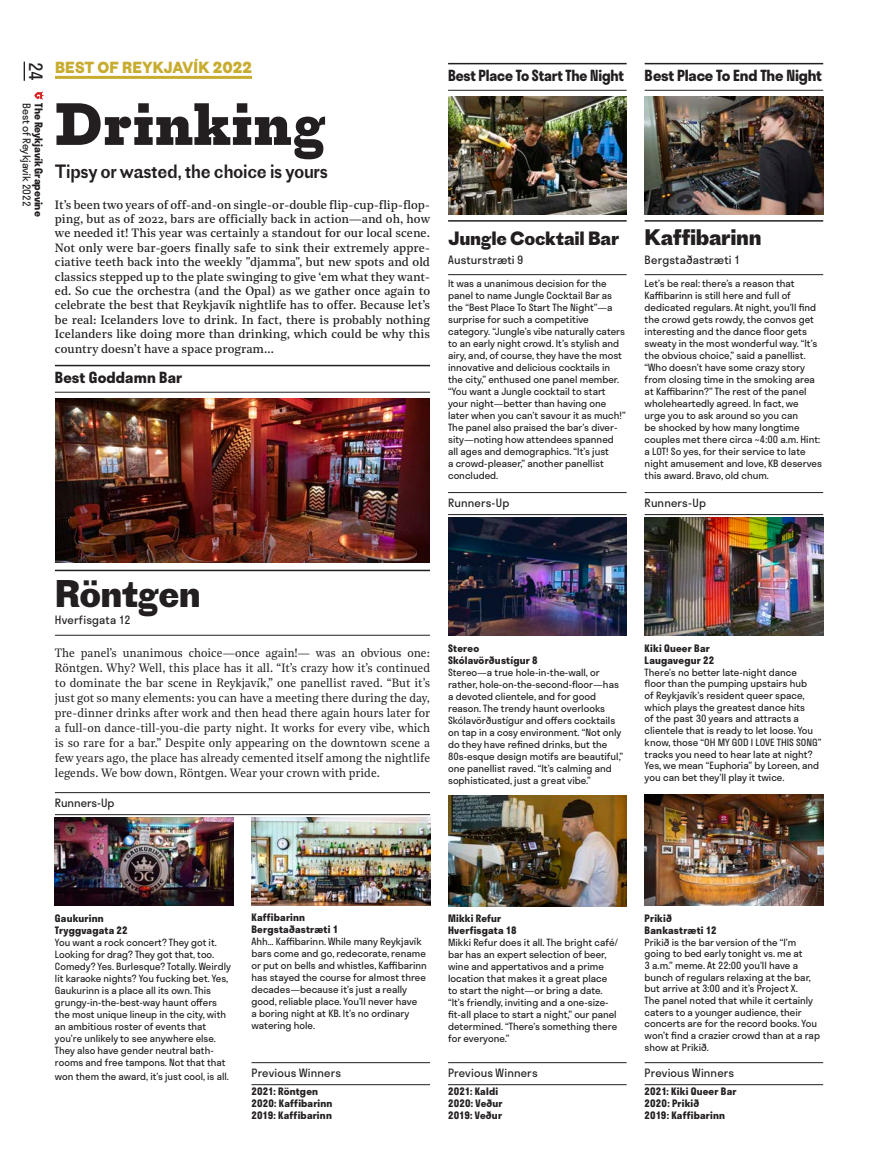
<style>
.page{position:relative;width:887px;height:1173px;background:#fff}
.page>*{position:absolute;margin:0;border:0;box-sizing:border-box;transform-origin:0 0}
.t1{font:700 55.5px "Proto Slab";color:#231f20}
.t2{font:700 36px "Proto Grotesk";letter-spacing:-.025em;color:#231f20}
.t3{font:700 21px "Proto Grotesk";letter-spacing:-.02em;color:#231f20}
.t4{font:18px "Proto Grotesk";letter-spacing:-.02em;color:#231f20;scale:.95 1}
.t5{font:700 18px "Proto Grotesk";letter-spacing:-.015em;color:#231f20}
.t6{font:18px "Stratos";color:#231f20}
.t7{font:700 15px "Stratos";letter-spacing:-.01em;color:#231f20;scale:.94 1}
.t8{font:700 15px "Stratos";letter-spacing:-.01em;color:#231f20}
.t9{font:700 15px "Proto Grotesk";letter-spacing:.01em;color:#c8ac30;scale:.95 1}
.t10{font:700 15px "Stratos";letter-spacing:.01em;color:#231f20}
.t11{font:12px/14.4px "Noe Text";color:#231f20;text-align:justify}
.t12{font:12px/15px "Noe Text";color:#231f20;text-align:justify;scale:.96 1}
.t13{font:11.25px "Stratos";letter-spacing:.015em;color:#231f20}
.t14{font:700 10.5px "Stratos";letter-spacing:-.005em;color:#231f20}
.t15{font:10.5px "Stratos";letter-spacing:-.01em;color:#231f20}
.t16{font:700 10.05px/12px "Stratos";letter-spacing:.02em;color:#231f20}
.t17{font:9.75px/12px "Stratos";color:#231f20}
</style>
<div class="page">
<svg style="left:34px;top:92px;width:9px;height:7px"></svg>
<svg style="left:24px;top:62px;width:1px;height:19px"></svg>
<hr style="left:55px;top:365px;width:375px;height:1px;background:#231f20">
<hr style="left:55px;top:392px;width:375px;height:1px;background:#231f20">
<hr style="left:55px;top:570px;width:375px;height:1px;background:#231f20">
<hr style="left:55px;top:635px;width:375px;height:1px;background:#231f20">
<hr style="left:55px;top:792px;width:375px;height:1px;background:#231f20">
<hr style="left:55px;top:814px;width:375px;height:1px;background:#231f20">
<img style="left:55px;top:398px;width:375px;height:165px">
<img style="left:55px;top:817px;width:178px;height:89px">
<hr style="left:251px;top:1062px;width:179px;height:1px;background:#231f20">
<hr style="left:251px;top:1084px;width:179px;height:1px;background:#231f20">
<img style="left:251px;top:817px;width:179px;height:89px">
<hr style="left:55px;top:76px;width:197px;height:3px;background:#c8ac30">
<hr style="left:448px;top:63px;width:178px;height:1px;background:#231f20">
<hr style="left:448px;top:90px;width:178px;height:1px;background:#231f20">
<hr style="left:448px;top:220px;width:178px;height:2px;background:#231f20">
<hr style="left:448px;top:274px;width:178px;height:1px;background:#231f20">
<hr style="left:448px;top:492px;width:178px;height:1px;background:#231f20">
<hr style="left:448px;top:514px;width:178px;height:1px;background:#231f20">
<hr style="left:448px;top:1062px;width:178px;height:1px;background:#231f20">
<hr style="left:448px;top:1084px;width:178px;height:1px;background:#231f20">
<img style="left:448px;top:96px;width:178px;height:119px">
<img style="left:448px;top:517px;width:178px;height:119px">
<img style="left:448px;top:796px;width:178px;height:110px">
<hr style="left:644px;top:63px;width:179px;height:1px;background:#231f20">
<hr style="left:644px;top:90px;width:179px;height:1px;background:#231f20">
<hr style="left:644px;top:220px;width:179px;height:2px;background:#231f20">
<hr style="left:644px;top:274px;width:179px;height:1px;background:#231f20">
<hr style="left:644px;top:492px;width:179px;height:1px;background:#231f20">
<hr style="left:644px;top:514px;width:179px;height:1px;background:#231f20">
<hr style="left:644px;top:1062px;width:179px;height:1px;background:#231f20">
<hr style="left:644px;top:1084px;width:179px;height:1px;background:#231f20">
<img style="left:644px;top:96px;width:179px;height:119px">
<img style="left:644px;top:517px;width:179px;height:119px">
<img style="left:644px;top:795px;width:179px;height:110px">
<h3 class="t6" style="left:50px;top:62px;width:21px;rotate:90deg">24</h3>
<p class="t15" style="left:35px;top:103px;width:105px;rotate:90deg">Best of Reykjavík 2022</p>
<p class="t14" style="left:47px;top:103px;width:115px;rotate:90deg">The Reykjavík Grapevine</p>
<h3 class="t9" style="left:55px;top:57px;width:209px">BEST OF REYKJAVÍK 2022</h3>
<h1 class="t1" style="left:55px;top:85px;width:273px">Drinking</h1>
<h3 class="t4" style="left:55px;top:158px;width:289px">Tipsy or wasted, the choice is yours</h3>
<p class="t11" style="left:55px;top:196px;width:376px">It’s been two years of off-and-on single-or-double flip-cup-flip-flop&shy;ping, but as of 2022, bars are officially back in action—and oh, how we needed it! This year was certainly a standout for our local scene.<br>Not only were bar-goers finally safe to sink their extremely appre&shy;ciative teeth back into the weekly "djamma", but new spots and old classics stepped up to the plate swinging to give ‘em what they want&shy;ed. So cue the orchestra (and the Opal) as we gather once again to celebrate the best that Reykjavík nightlife has to offer. Because let’s be real: Icelanders love to drink. In fact, there is probably nothing Icelanders like doing more than drinking, which could be why this country doesn’t have a space program…</p>
<h3 class="t10" style="left:55px;top:365px;width:129px">Best Goddamn Bar</h3>
<h3 class="t7" style="left:448px;top:64px;width:189px">Best Place To Start The Night</h3>
<h3 class="t5" style="left:448px;top:225px;width:173px">Jungle Cocktail Bar</h3>
<p class="t13" style="left:448px;top:250px;width:77px">Austurstræti 9</p>
<p class="t17" style="left:448px;top:277px;width:179px">It was a unanimous decision for the panel to name Jungle Cocktail Bar as the “Best Place To Start The Night”—a surprise for such a competitive category. “Jungle’s vibe naturally caters to an early night crowd. It’s stylish and airy, and, of course, they have the most innovative and delicious cocktails in the city,” enthused one panel member. “You want a Jungle cocktail to start your night—better than having one later when you can’t savour it as much!” The panel also praised the bar’s diver&shy;sity—noting how attendees spanned all ages and demographics. “It’s just<br>a crowd-pleaser,” another panellist concluded.</p>
<p class="t13" style="left:448px;top:493px;width:63px">Runners-Up</p>
<h3 class="t8" style="left:644px;top:64px;width:179px">Best Place To End The Night</h3>
<h3 class="t3" style="left:644px;top:222px;width:118px">Kaffibarinn</h3>
<p class="t13" style="left:644px;top:250px;width:97px">Bergstaðastræti 1</p>
<p class="t17" style="left:644px;top:277px;width:179px">Let’s be real: there’s a reason that Kaffibarinn is still here and full of dedicated regulars. At night, you’ll find the crowd gets rowdy, the convos get interesting and the dance floor gets sweaty in the most wonderful way. “It’s the obvious choice,” said a panellist. “Who doesn’t have some crazy story from closing time in the smoking area at Kaffibarinn?” The rest of the panel wholeheartedly agreed. In fact, we urge you to ask around so you can<br>be shocked by how many longtime couples met there circa ~4:00 a.m. Hint: a LOT! So yes, for their service to late night amusement and love, KB deserves this award. Bravo, old chum.</p>
<p class="t13" style="left:644px;top:493px;width:63px">Runners-Up</p>
<h2 class="t2" style="left:55px;top:568px;width:147px">Röntgen</h2>
<p class="t13" style="left:55px;top:611px;width:77px">Hverfisgata 12</p>
<p class="t12" style="left:55px;top:644px;width:392px">The panel’s unanimous choice—once again!— was an obvious one:<br>Röntgen. Why? Well, this place has it all. “It’s crazy how it’s continued to dominate the bar scene in Reykjavík,” one panellist raved. “But it’s just got so many elements: you can have a meeting there during the day, pre-dinner drinks after work and then head there again hours later for a full-on dance-till-you-die party night. It works for every vibe, which is so rare for a bar.” Despite only appearing on the downtown scene a few years ago, the place has already cemented itself among the nightlife legends. We bow down, Röntgen. Wear your crown with pride.</p>
<p class="t13" style="left:55px;top:793px;width:61px">Runners-Up</p>
<p class="t16" style="left:448px;top:642px;width:91px">Stereo<br>Skólavörðustígur 8</p>
<p class="t17" style="left:448px;top:666px;width:177px">Stereo—a true hole-in-the-wall, or rather, hole-on-the-second-floor—has a devoted clientele, and for good reason. The trendy haunt overlooks Skólavörðustígur and offers cocktails on tap in a cosy environment. “Not only do they have refined drinks, but the 80s-esque design motifs are beautiful,” one panellist raved. “It’s calming and sophisticated, just a great vibe.”</p>
<p class="t16" style="left:644px;top:642px;width:71px">Kiki Queer Bar<br>Laugavegur 22</p>
<p class="t17" style="left:644px;top:666px;width:178px">There’s no better late-night dance<br>floor than the pumping upstairs hub<br>of Reykjavík’s resident queer space, which plays the greatest dance hits<br>of the past 30 years and attracts a clientele that is ready to let loose. You know, those “OH MY GOD I LOVE THIS SONG” tracks you need to hear late at night?<br>Yes, we mean “Euphoria” by Loreen, and you can bet they’ll play it twice.</p>
<p class="t16" style="left:55px;top:912px;width:74px">Gaukurinn<br>Tryggvagata 22</p>
<p class="t17" style="left:55px;top:936px;width:177px">You want a rock concert? They got it.<br>Looking for drag? They got that, too.<br>Comedy? Yes. Burlesque? Totally. Weirdly lit karaoke nights? You fucking bet. Yes, Gaukurinn is a place all its own. This grungy-in-the-best-way haunt offers the most unique lineup in the city, with an ambitious roster of events that you’re unlikely to see anywhere else.<br>They also have gender neutral bath&shy;rooms and free tampons. Not that that</p>
<p class="t17" style="left:55px;top:1069px;width:175px">won them the award, it’s just cool, is all.</p>
<p class="t16" style="left:251px;top:911px;width:88px">Kaffibarinn<br>Bergstaðastræti 1</p>
<p class="t17" style="left:251px;top:935px;width:177px">Ahh… Kaffibarinn. While many Reykjavík bars come and go, redecorate, rename or put on bells and whistles, Kaffibarinn has stayed the course for almost three decades—because it’s just a really good, reliable place. You’ll never have<br>a boring night at KB. It’s no ordinary watering hole.</p>
<p class="t13" style="left:251px;top:1063px;width:91px">Previous Winners</p>
<p class="t16" style="left:251px;top:1084px;width:82px">2021: Röntgen<br>2020: Kaffibarinn<br>2019: Kaffibarinn</p>
<p class="t16" style="left:448px;top:912px;width:70px">Mikki Refur<br>Hverfisgata 18</p>
<p class="t17" style="left:448px;top:936px;width:172px">Mikki Refur does it all. The bright café/ bar has an expert selection of beer, wine and appertativos and a prime location that makes it a great place to start the night—or bring a date. “It’s friendly, inviting and a one-size&shy;fit-all place to start a night,” our panel determined. “There’s something there for everyone.”</p>
<p class="t13" style="left:448px;top:1063px;width:91px">Previous Winners</p>
<p class="t16" style="left:448px;top:1084px;width:56px">2021: Kaldi<br>2020: Veður<br>2019: Veður</p>
<p class="t16" style="left:644px;top:912px;width:73px">Prikið<br>Bankastræti 12</p>
<p class="t17" style="left:644px;top:936px;width:177px">Prikið is the bar version of the “I’m going to bed early tonight vs. me at<br>3 a.m.” meme. At 22:00 you’ll have a bunch of regulars relaxing at the bar, but arrive at 3:00 and it’s Project X.<br>The panel noted that while it certainly caters to a younger audience, their concerts are for the record books. You won’t find a crazier crowd than at a rap show at Prikið.</p>
<p class="t13" style="left:644px;top:1063px;width:91px">Previous Winners</p>
<p class="t16" style="left:644px;top:1084px;width:93px">2021: Kiki Queer Bar<br>2020: Prikið<br>2019: Kaffibarinn</p>
</div>
